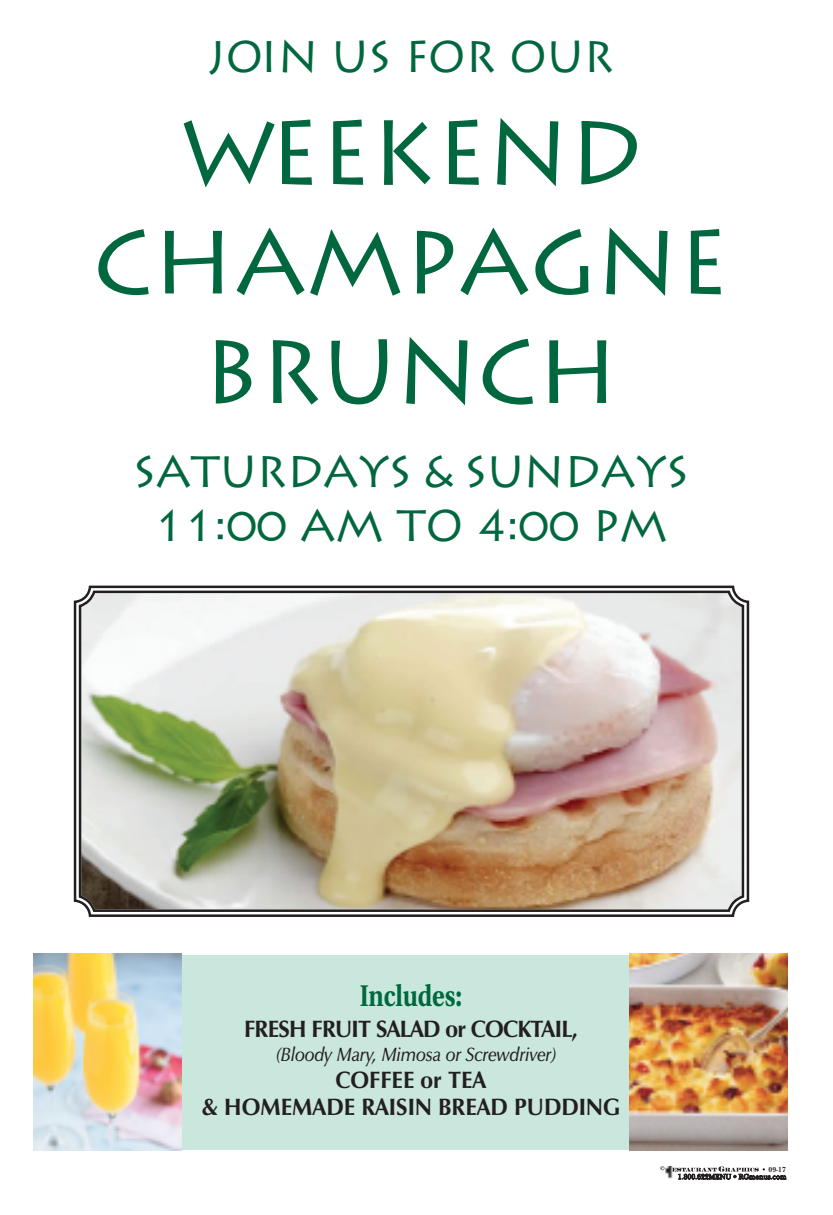
<style>
.page{position:relative;width:833px;height:1215px;background:#fff}
.page>*{position:absolute;margin:0;border:0;box-sizing:border-box;transform-origin:0 0}
.t1{font:91.25px/109.5px "Liddie";color:#00673e;text-align:center}
.t2{font:45px/54px "Liddie";color:#00673e;text-align:center}
.t3{font:700 29.88px "Utopia";color:#00673e;scale:.8 1}
.t4{font:700 23.88px/26.9px "Zapf Humanist 601 BT";color:#231f20;text-align:center;scale:.95 1}
.t5{font:700 23.88px "Zapf Humanist 601 BT";letter-spacing:-.03em;color:#231f20;scale:.95 1}
.t6{font:italic 600 19.38px "Zapf Humanist 601 BT";color:#231f20;scale:.9 1}
.t7{font:700 7.5px "New Baskerville";color:#231f20}
</style>
<div class="page">
<img style="left:664px;top:1166px;width:8px;height:13px">
<svg style="left:660px;top:1166px;width:4px;height:4px"></svg>
<svg style="left:672px;top:1166px;width:114px;height:14px"></svg>
<svg style="left:73px;top:585px;width:677px;height:332px;background:#767374"></svg>
<img style="left:77px;top:589px;width:668px;height:325px">
<div style="left:34px;top:955px;width:754px;height:195px;background:#cae7dd"></div>
<img style="left:629px;top:953px;width:159px;height:197px">
<img style="left:34px;top:953px;width:148px;height:197px">
<p class="t2" style="left:208px;top:29px;width:407px">JOIN US FOR OUR</p>
<h1 class="t1" style="left:93px;top:98px;width:637px">WEEKEND<br>CHAMPAGNE<br>BRUNCH</h1>
<p class="t2" style="left:133px;top:444px;width:557px">SATURDAYS &amp; SUNDAYS<br>11:00 AM TO 4:00 PM</p>
<p class="t3" style="left:360px;top:984px;width:129px">Includes:</p>
<p class="t5" style="left:244px;top:1019px;width:353px">FRESH FRUIT SALAD or COCKTAIL,</p>
<p class="t6" style="left:276px;top:1047px;width:312px">(Bloody Mary, Mimosa or Screwdriver)</p>
<p class="t4" style="left:202px;top:1069px;width:441px">COFFEE or TEA<br>&amp; HOMEMADE RAISIN BREAD PUDDING</p>
<p class="t7" style="left:768px;top:1165px;width:19px">09-17</p>
</div>
